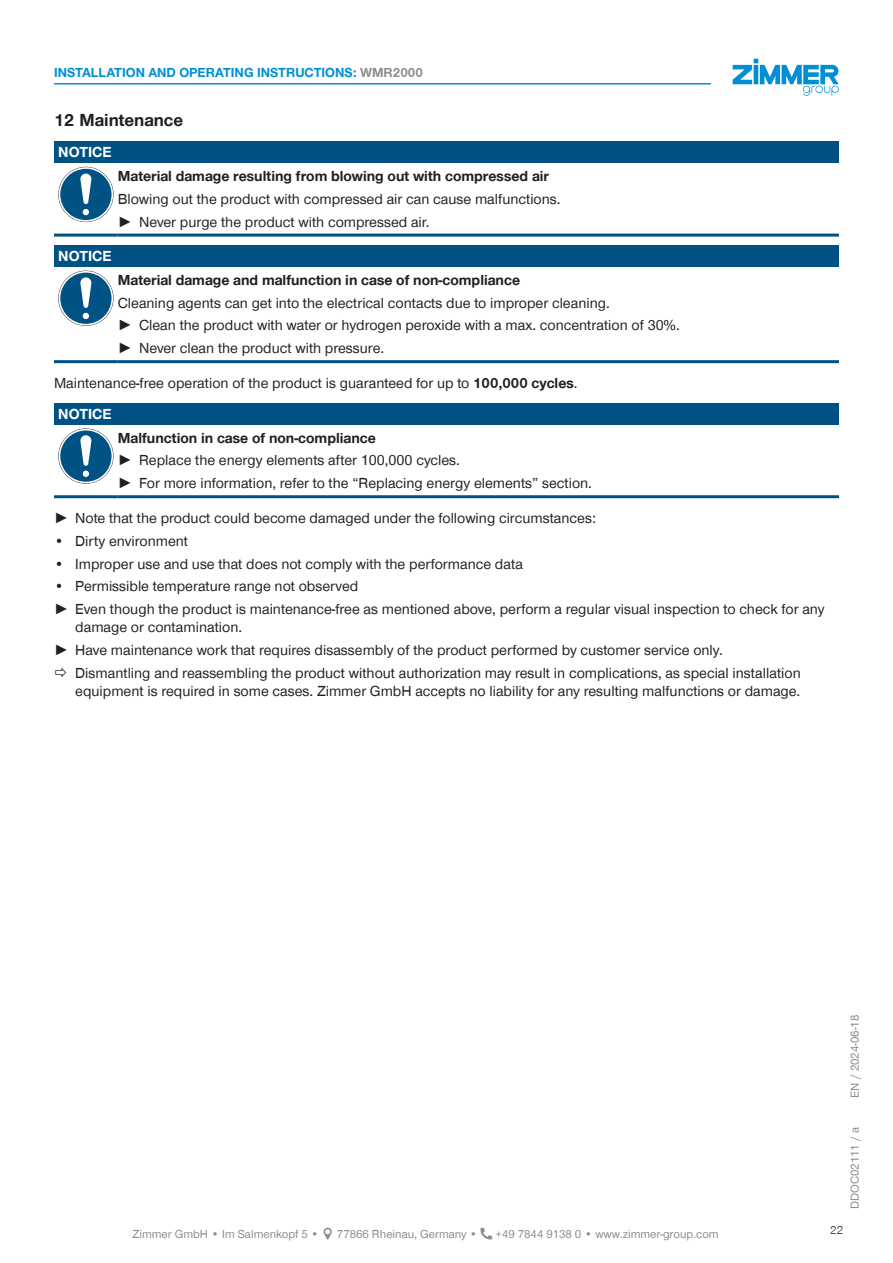
<style>
.page{position:relative;width:893px;height:1263px;background:#fff}
.page>*{position:absolute;margin:0;border:0;box-sizing:border-box;transform-origin:0 0}
.t1{font:700 18px "Zimmer Group Sans Global";color:#231f20}
.CB_AF_TD-Text{font:15px/18px "Zimmer Group Sans Global";color:#231f20}
.CB_AF_TD-Text-2{font:700 15px "Zimmer Group Sans Global";color:#231f20}
.CB_AF_TD-Signalwort{font:700 15px "Zimmer Group Sans Global";color:#fff}
.CB_AF_TD-Kopfzeile{font:700 13.5px "Zimmer Group Sans Global";color:#008fd5}
.CB_AF_TD-Fusszeile{font:12px "Zimmer Group Sans Global";color:#8a8c8f}
.CB_AF_TD-Seitenrand{font:12px "Zimmer Group Sans";color:#8a8c8f}
.CB_AF_Seitenzahl_rechts{font:300 12px "Zimmer Group Sans";color:#231f20}
.s1{color:#8a8c8f}
.s2{font-family:"Zimmer Group Sans"}
.s3{font-weight:700}
</style>
<div class="page">
<svg style="left:733px;top:59px;width:106px;height:37px"></svg>
<div style="left:54px;top:141px;width:785px;height:22px;background:#005285"></div>
<hr style="left:54px;top:234px;width:64px;height:3px;background:#005285">
<hr style="left:118px;top:234px;width:721px;height:3px;background:#005285">
<svg style="left:58px;top:167px;width:56px;height:55px"></svg>
<svg style="left:59px;top:167px;width:54px;height:55px"></svg>
<div style="left:60px;top:169px;width:52px;height:51px;background:#005285;border-radius:50%"></div>
<svg style="left:80px;top:174px;width:11px;height:41px"></svg>
<div style="left:54px;top:245px;width:785px;height:21px;background:#005285"></div>
<hr style="left:54px;top:360px;width:64px;height:3px;background:#005285">
<hr style="left:118px;top:360px;width:721px;height:3px;background:#005285">
<svg style="left:58px;top:271px;width:56px;height:55px"></svg>
<svg style="left:59px;top:271px;width:54px;height:54px"></svg>
<div style="left:60px;top:273px;width:52px;height:51px;background:#005285;border-radius:50%"></div>
<svg style="left:80px;top:277px;width:11px;height:42px"></svg>
<div style="left:54px;top:403px;width:785px;height:21px;background:#005285"></div>
<hr style="left:54px;top:495px;width:64px;height:3px;background:#005285">
<hr style="left:118px;top:495px;width:721px;height:3px;background:#005285">
<svg style="left:58px;top:428px;width:56px;height:56px"></svg>
<svg style="left:59px;top:429px;width:54px;height:54px"></svg>
<div style="left:60px;top:430px;width:52px;height:52px;background:#005285;border-radius:50%"></div>
<svg style="left:80px;top:435px;width:11px;height:42px"></svg>
<hr style="left:54px;top:83px;width:657px;height:2px;background:#008fd5">
<p class="CB_AF_TD-Kopfzeile" style="left:54px;top:65px;width:371px">INSTALLATION AND OPERATING INSTRUCTIONS: <span class="s1">WMR2000</span></p>
<p class="t1" style="left:54px;top:110px;width:131px">12 Maintenance</p>
<p class="CB_AF_TD-Signalwort" style="left:58px;top:143px;width:55px">NOTICE</p>
<p class="CB_AF_TD-Text-2" style="left:118px;top:167px;width:433px">Material damage resulting from blowing out with compressed air</p>
<p class="CB_AF_TD-Text" style="left:118px;top:190px;width:444px">Blowing out the product with compressed air can cause malfunctions.</p>
<p class="CB_AF_TD-Text" style="left:118px;top:212px;width:313px"><span class="s2">►</span> Never purge the product with compressed air.</p>
<p class="CB_AF_TD-Signalwort" style="left:58px;top:247px;width:55px">NOTICE</p>
<p class="CB_AF_TD-Text-2" style="left:118px;top:271px;width:404px">Material damage and malfunction in case of non-compliance</p>
<p class="CB_AF_TD-Text" style="left:118px;top:293px;width:493px">Cleaning agents can get into the electrical contacts due to improper cleaning.</p>
<p class="CB_AF_TD-Text" style="left:118px;top:316px;width:563px"><span class="s2">►</span> Clean the product with water or hydrogen peroxide with a max. concentration of 30%.</p>
<p class="CB_AF_TD-Text" style="left:118px;top:339px;width:268px"><span class="s2">►</span> Never clean the product with pressure.</p>
<p class="CB_AF_TD-Text" style="left:54px;top:374px;width:525px">Maintenance-free operation of the product is guaranteed for up to <span class="s3">100,000 cycles</span>.</p>
<p class="CB_AF_TD-Signalwort" style="left:58px;top:405px;width:55px">NOTICE</p>
<p class="CB_AF_TD-Text-2" style="left:118px;top:429px;width:260px">Malfunction in case of non-compliance</p>
<p class="CB_AF_TD-Text" style="left:118px;top:451px;width:344px"><span class="s2">►</span> Replace the energy elements after 100,000 cycles.</p>
<p class="CB_AF_TD-Text" style="left:118px;top:474px;width:476px"><span class="s2">►</span> For more information, refer to the “Replacing energy elements” section.</p>
<p class="CB_AF_TD-Text" style="left:54px;top:509px;width:543px"><span class="s2">►</span> Note that the product could become damaged under the following circumstances:</p>
<p class="CB_AF_TD-Text" style="left:54px;top:532px;width:136px">• Dirty environment</p>
<p class="CB_AF_TD-Text" style="left:54px;top:554px;width:470px">• Improper use and use that does not comply with the performance data</p>
<p class="CB_AF_TD-Text" style="left:54px;top:577px;width:306px">• Permissible temperature range not observed</p>
<p class="CB_AF_TD-Text" style="left:75px;top:600px;width:751px;text-indent:-21px"><span class="s2">►</span> Even though the product is maintenance-free as mentioned above, perform a regular visual inspection to check for any damage or contamination.</p>
<p class="CB_AF_TD-Text" style="left:54px;top:641px;width:670px"><span class="s2">►</span> Have maintenance work that requires disassembly of the product performed by customer service only.</p>
<p class="CB_AF_TD-Text" style="left:75px;top:663px;width:727px">Dismantling and reassembling the product without authorization may result in complications, as special installation equipment is required in some cases. Zimmer GmbH accepts no liability for any resulting malfunctions or damage.</p>
<p class="CB_AF_TD-Fusszeile" style="left:132px;top:1227px;width:188px">Zimmer GmbH • Im Salmenkopf 5 •</p>
<p class="CB_AF_TD-Fusszeile" style="left:337px;top:1227px;width:142px">77866 Rheinau, Germany •</p>
<p class="CB_AF_TD-Fusszeile" style="left:496px;top:1227px;width:225px">+49 7844 9138 0 • www.zimmer-group.com</p>
<p class="CB_AF_TD-Seitenrand" style="left:847px;top:1097px;width:84px;rotate:-90deg">EN / 2024-06-18</p>
<p class="CB_AF_Seitenzahl_rechts" style="left:830px;top:1222px;width:15px">22</p>
<p class="CB_AF_TD-Seitenrand" style="left:847px;top:1209px;width:83px;rotate:-90deg">DDOC02111 / a</p>
</div>
